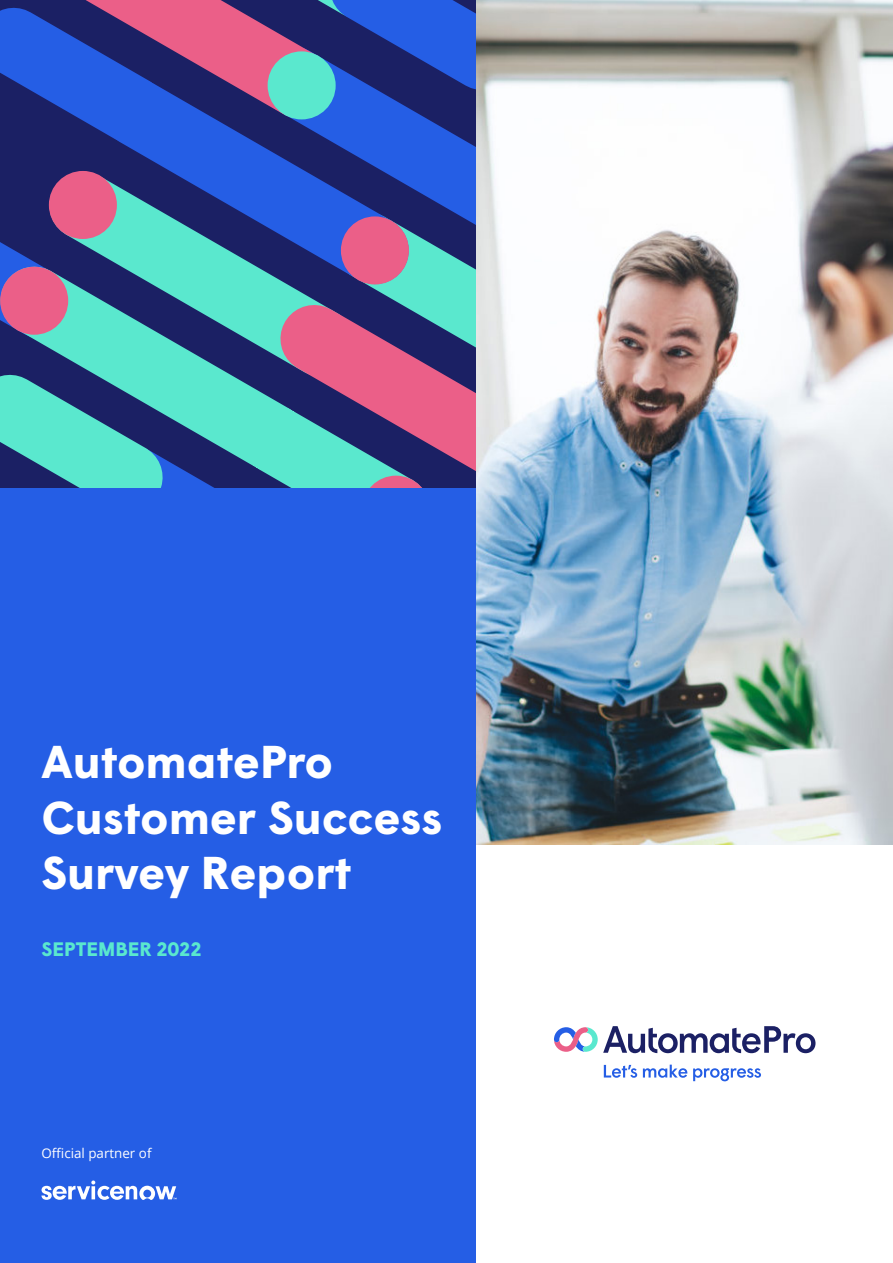
<style>
.page{position:relative;width:893px;height:1263px;background:#fff}
.page>*{position:absolute;margin:0;border:0;box-sizing:border-box;transform-origin:0 0}
.t1{font:700 45.9px/55.2px "Wigrum";color:#fff}
.t2{font:700 19.5px "Wigrum";color:#5ae8ce}
.t3{font:13.35px "Open Sans";color:#fff}
</style>
<div class="page">
<div style="left:0;top:0;width:476px;height:1263px;background:#255ee5"></div>
<svg style="left:604px;top:1065px;width:33px;height:13px"></svg>
<svg style="left:643px;top:1064px;width:44px;height:14px"></svg>
<svg style="left:693px;top:1068px;width:68px;height:13px"></svg>
<svg style="left:554px;top:1026px;width:261px;height:27px"></svg>
<svg style="left:0;top:0;width:476px;height:488px"></svg>
<img style="left:476px;top:0;width:417px;height:844px">
<svg style="left:41px;top:1180px;width:136px;height:20px"></svg>
<p class="t1" style="left:41px;top:731px;width:402px">AutomatePro<br>Customer Success<br>Survey Report</p>
<p class="t2" style="left:41px;top:934px;width:162px">SEPTEMBER 2022</p>
<p class="t3" style="left:41px;top:1144px;width:112px">Official partner of</p>
</div>
